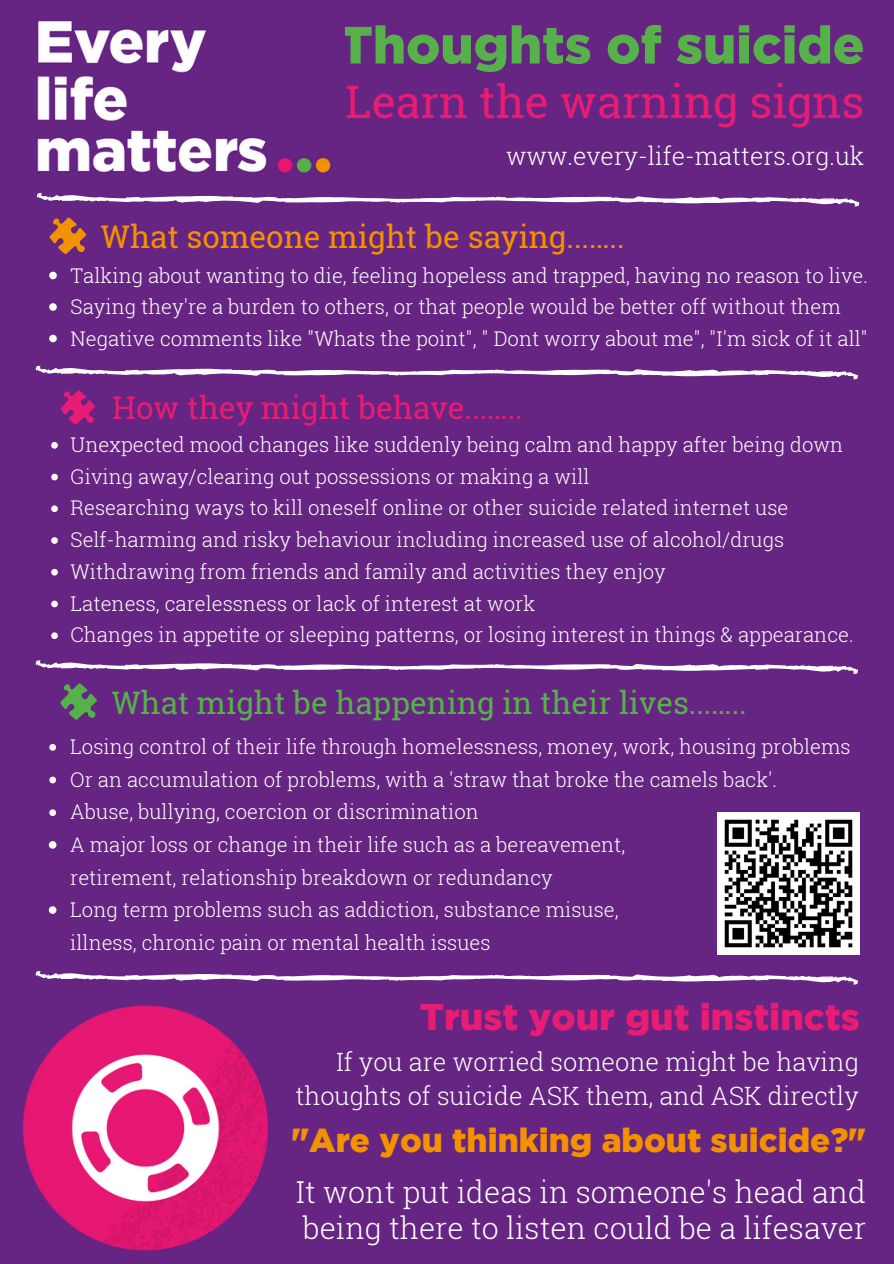
<style>
.page{position:relative;width:894px;height:1264px;background:#fff}
.page>*{position:absolute;margin:0;border:0;box-sizing:border-box;transform-origin:0 0}
.t1{font:900 52.35px "Gotham";color:#56b14a}
.t2{font:44.85px "Roboto Slab";color:#e71d73}
.t3{font:900 36.9px "Gotham";color:#e71d73}
.t4{font:900 33.3px "Gotham";color:#f39200}
.t5{font:31.2px "Roboto Slab";color:#f39200}
.t6{font:31.2px "Roboto Slab";color:#e71d73}
.t7{font:31.05px "Roboto Slab";color:#56b14a}
.t8{font:300 30.15px/36px "Roboto Slab";color:#fff}
.t9{font:300 25.2px/33.8px "Roboto Slab";color:#fff;text-align:right}
.t10{font:300 24.9px "Roboto Slab";color:#fff}
.t11{font:300 20.25px/32.5px "Roboto Slab";color:#fff}
</style>
<div class="page">
<div style="left:0;top:0;width:893px;height:1263px;background:#662483"></div>
<svg style="left:60px;top:390px;width:35px;height:35px"></svg>
<svg style="left:51px;top:442px;width:7px;height:6px"></svg>
<svg style="left:51px;top:473px;width:7px;height:7px"></svg>
<svg style="left:51px;top:505px;width:7px;height:7px"></svg>
<svg style="left:51px;top:537px;width:7px;height:7px"></svg>
<svg style="left:51px;top:569px;width:7px;height:6px"></svg>
<svg style="left:51px;top:600px;width:7px;height:7px"></svg>
<svg style="left:51px;top:632px;width:7px;height:7px"></svg>
<svg style="left:35px;top:365px;width:823px;height:14px"></svg>
<svg style="left:36px;top:193px;width:823px;height:13px"></svg>
<svg style="left:35px;top:660px;width:823px;height:14px"></svg>
<svg style="left:35px;top:971px;width:823px;height:13px"></svg>
<svg style="left:49px;top:217px;width:37px;height:37px"></svg>
<img style="left:22px;top:1005px;width:247px;height:246px">
<img style="left:37px;top:21px;width:294px;height:152px">
<svg style="left:60px;top:683px;width:37px;height:37px"></svg>
<svg style="left:49px;top:841px;width:7px;height:7px"></svg>
<svg style="left:49px;top:906px;width:7px;height:7px"></svg>
<svg style="left:49px;top:744px;width:7px;height:6px"></svg>
<svg style="left:49px;top:776px;width:7px;height:7px"></svg>
<svg style="left:49px;top:809px;width:7px;height:7px"></svg>
<img style="left:717px;top:812px;width:141px;height:142px">
<svg style="left:49px;top:272px;width:8px;height:7px"></svg>
<svg style="left:49px;top:303px;width:8px;height:8px"></svg>
<svg style="left:49px;top:335px;width:8px;height:7px"></svg>
<p class="t1" style="left:338px;top:25px;width:527px">Thoughts of suicide</p>
<p class="t2" style="left:345px;top:71px;width:520px">Learn the warning signs</p>
<p class="t10" style="left:506px;top:139px;width:360px">www.every-life-matters.org.uk</p>
<p class="t5" style="left:101px;top:215px;width:525px">What someone might be saying...…..</p>
<p class="t11" style="left:71px;top:258px;width:798px">Talking about wanting to die, feeling hopeless and trapped, having no reason to live.</p>
<p class="t11" style="left:71px;top:290px;width:771px">Saying they're a burden to others, or that people would be better off without them</p>
<p class="t11" style="left:71px;top:321px;width:798px">Negative comments like "Whats the point", " Dont worry about me", "I'm sick of it all"</p>
<p class="t6" style="left:112px;top:386px;width:412px">How they might behave...…..</p>
<p class="t11" style="left:71px;top:428px;width:774px">Unexpected mood changes like suddenly being calm and happy after being down</p>
<p class="t11" style="left:71px;top:459px;width:520px">Giving away/clearing out possessions or making a will</p>
<p class="t11" style="left:71px;top:491px;width:719px">Researching ways to kill oneself online or other suicide related internet use</p>
<p class="t11" style="left:71px;top:523px;width:715px">Self-harming and risky behaviour including increased use of alcohol/drugs</p>
<p class="t11" style="left:71px;top:554px;width:596px">Withdrawing from friends and family and activities they enjoy</p>
<p class="t11" style="left:71px;top:586px;width:466px">Lateness, carelessness or lack of interest at work</p>
<p class="t11" style="left:71px;top:618px;width:784px">Changes in appetite or sleeping patterns, or losing interest in things &amp; appearance.</p>
<p class="t7" style="left:112px;top:681px;width:636px">What might be happening in their lives...…..</p>
<p class="t11" style="left:70px;top:730px;width:781px">Losing control of their life through homelessness, money, work, housing problems</p>
<p class="t11" style="left:70px;top:762px;width:708px">Or an accumulation of problems, with a 'straw that broke the camels back'.</p>
<p class="t11" style="left:70px;top:795px;width:410px">Abuse, bullying, coercion or discrimination</p>
<p class="t11" style="left:70px;top:827px;width:556px">A major loss or change in their life such as a bereavement, retirement, relationship breakdown or redundancy</p>
<p class="t11" style="left:70px;top:893px;width:549px">Long term problems such as addiction, substance misuse, illness, chronic pain or mental health issues</p>
<p class="t3" style="left:419px;top:1003px;width:441px">Trust your gut instincts</p>
<p class="t9" style="left:295px;top:1044px;width:565px">If you are worried someone might be having thoughts of suicide ASK them, and ASK directly</p>
<p class="t4" style="left:291px;top:1128px;width:576px">"Are you thinking about suicide?"</p>
<p class="t8" style="left:296px;top:1173px;width:571px">It wont put ideas in someone's head and being there to listen could be a lifesaver</p>
</div>
